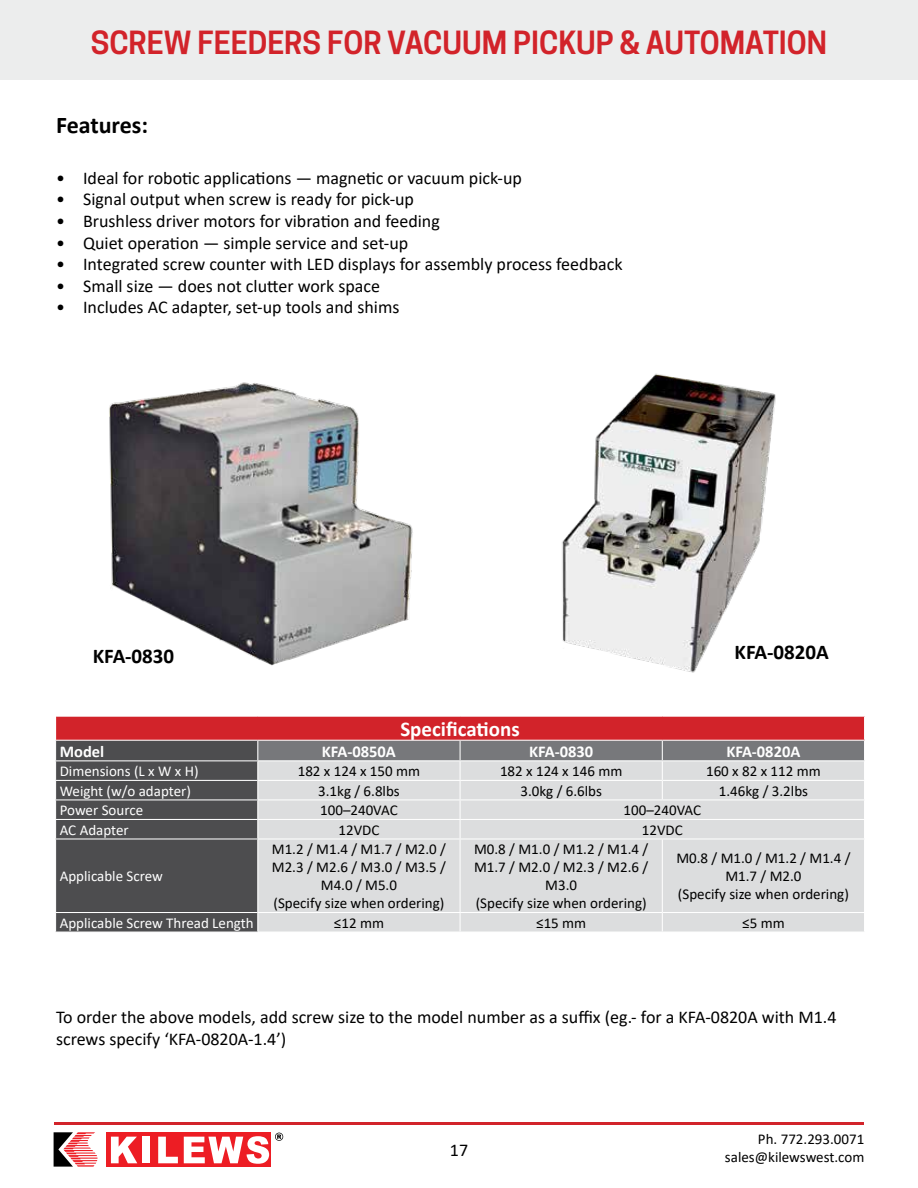
<style>
.page{position:relative;width:918px;height:1188px;background:#fff}
.page>*{position:absolute;margin:0;border:0;box-sizing:border-box;transform-origin:0 0}
.t1{font:600 30px "Cooper Hewitt";color:#d2232a}
.t2{font:700 24px "Calibri";color:#000}
.t3{font:700 21px "Calibri";color:#000}
.t4{font:700 21px "Calibri";color:#fff}
.t5{font:18px/21.6px "Calibri";color:#000}
.t6{font:700 16.5px "Calibri";color:#fff}
.t7{font:15px/18px "Calibri";color:#000;text-align:center}
.t8{font:15px "Calibri";color:#fff}
</style>
<div class="page">
<svg style="left:54px;top:1132px;width:44px;height:35px"></svg>
<div style="left:107px;top:1132px;width:164px;height:34px;background:#ed1d24"></div>
<svg style="left:111px;top:1137px;width:26px;height:26px"></svg>
<div style="left:143px;top:1137px;width:7px;height:26px;background:#fff"></div>
<svg style="left:158px;top:1137px;width:20px;height:26px"></svg>
<svg style="left:184px;top:1136px;width:85px;height:28px"></svg>
<svg style="left:275px;top:1133px;width:8px;height:8px"></svg>
<hr style="left:54px;top:1122px;width:810px;height:3px;background:#d2232a">
<div style="left:0;top:0;width:918px;height:80px;background:#e6e7e8"></div>
<svg style="left:55px;top:717px;width:810px;height:215px;background:#b7a5a7"></svg>
<img style="left:109px;top:382px;width:304px;height:284px">
<img style="left:562px;top:373px;width:214px;height:300px">
<h1 class="t1" style="left:91px;top:25px;width:738px">SCREW FEEDERS FOR VACUUM PICKUP &amp; AUTOMATION</h1>
<h2 class="t2" style="left:56px;top:108px;width:94px">Features:</h2>
<p class="t5" style="left:56px;top:167px;width:467px">• Ideal for robotic applications — magnetic or vacuum pick-up</p>
<p class="t5" style="left:56px;top:188px;width:360px">• Signal output when screw is ready for pick-up</p>
<p class="t5" style="left:56px;top:210px;width:385px">• Brushless driver motors for vibration and feeding</p>
<p class="t5" style="left:56px;top:231px;width:354px">• Quiet operation — simple service and set-up</p>
<p class="t5" style="left:56px;top:253px;width:568px">• Integrated screw counter with LED displays for assembly process feedback</p>
<p class="t5" style="left:56px;top:275px;width:326px">• Small size — does not clutter work space</p>
<p class="t5" style="left:56px;top:296px;width:345px">• Includes AC adapter, set-up tools and shims</p>
<p class="t3" style="left:93px;top:641px;width:83px">KFA-0830</p>
<p class="t4" style="left:400px;top:714px;width:121px">Specifications</p>
<p class="t3" style="left:735px;top:637px;width:96px">KFA-0820A</p>
<p class="t6" style="left:60px;top:740px;width:46px">Model</p>
<p class="t6" style="left:322px;top:740px;width:75px">KFA-0850A</p>
<p class="t6" style="left:529px;top:740px;width:65px">KFA-0830</p>
<p class="t6" style="left:726px;top:740px;width:75px">KFA-0820A</p>
<p class="t8" style="left:60px;top:761px;width:140px">Dimensions (L x W x H)</p>
<p class="t7" style="left:298px;top:762px;width:124px">182 x 124 x 150 mm</p>
<p class="t7" style="left:500px;top:762px;width:124px">182 x 124 x 146 mm</p>
<p class="t7" style="left:706px;top:762px;width:116px">160 x 82 x 112 mm</p>
<p class="t8" style="left:60px;top:780px;width:133px">Weight (w/o adapter)</p>
<p class="t7" style="left:318px;top:781px;width:83px">3.1kg / 6.8lbs</p>
<p class="t7" style="left:520px;top:781px;width:83px">3.0kg / 6.6lbs</p>
<p class="t7" style="left:719px;top:781px;width:91px">1.46kg / 3.2lbs</p>
<p class="t8" style="left:60px;top:800px;width:85px">Power Source</p>
<p class="t7" style="left:320px;top:801px;width:79px">100–240VAC</p>
<p class="t7" style="left:624px;top:801px;width:79px">100–240VAC</p>
<p class="t8" style="left:60px;top:819px;width:71px">AC Adapter</p>
<p class="t7" style="left:338px;top:820px;width:42px">12VDC</p>
<p class="t7" style="left:642px;top:820px;width:42px">12VDC</p>
<p class="t8" style="left:60px;top:866px;width:105px">Applicable Screw</p>
<p class="t7" style="left:272px;top:840px;width:176px">M1.2 / M1.4 / M1.7 / M2.0 /<br>M2.3 / M2.6 / M3.0 / M3.5 /<br>M4.0 / M5.0<br>(Specify size when ordering)</p>
<p class="t7" style="left:474px;top:840px;width:176px">M0.8 / M1.0 / M1.2 / M1.4 /<br>M1.7 / M2.0 / M2.3 / M2.6 /<br>M3.0<br>(Specify size when ordering)</p>
<p class="t7" style="left:676px;top:849px;width:176px">M0.8 / M1.0 / M1.2 / M1.4 /<br>M1.7 / M2.0<br>(Specify size when ordering)</p>
<p class="t8" style="left:60px;top:913px;width:195px">Applicable Screw Thread Length</p>
<p class="t7" style="left:334px;top:914px;width:52px">≤12 mm</p>
<p class="t7" style="left:536px;top:914px;width:52px">≤15 mm</p>
<p class="t7" style="left:742px;top:914px;width:44px">≤5 mm</p>
<p class="t5" style="left:56px;top:1006px;width:782px">To order the above models, add screw size to the model number as a suffix (eg.- for a KFA-0820A with M1.4 screws specify ‘KFA-0820A-1.4’)</p>
<p class="t5" style="left:450px;top:1139px;width:20px">17</p>
<p class="t7" style="left:725px;top:1129px;width:141px;text-align:right">Ph. 772.293.0071 sales@kilewswest.com</p>
</div>
